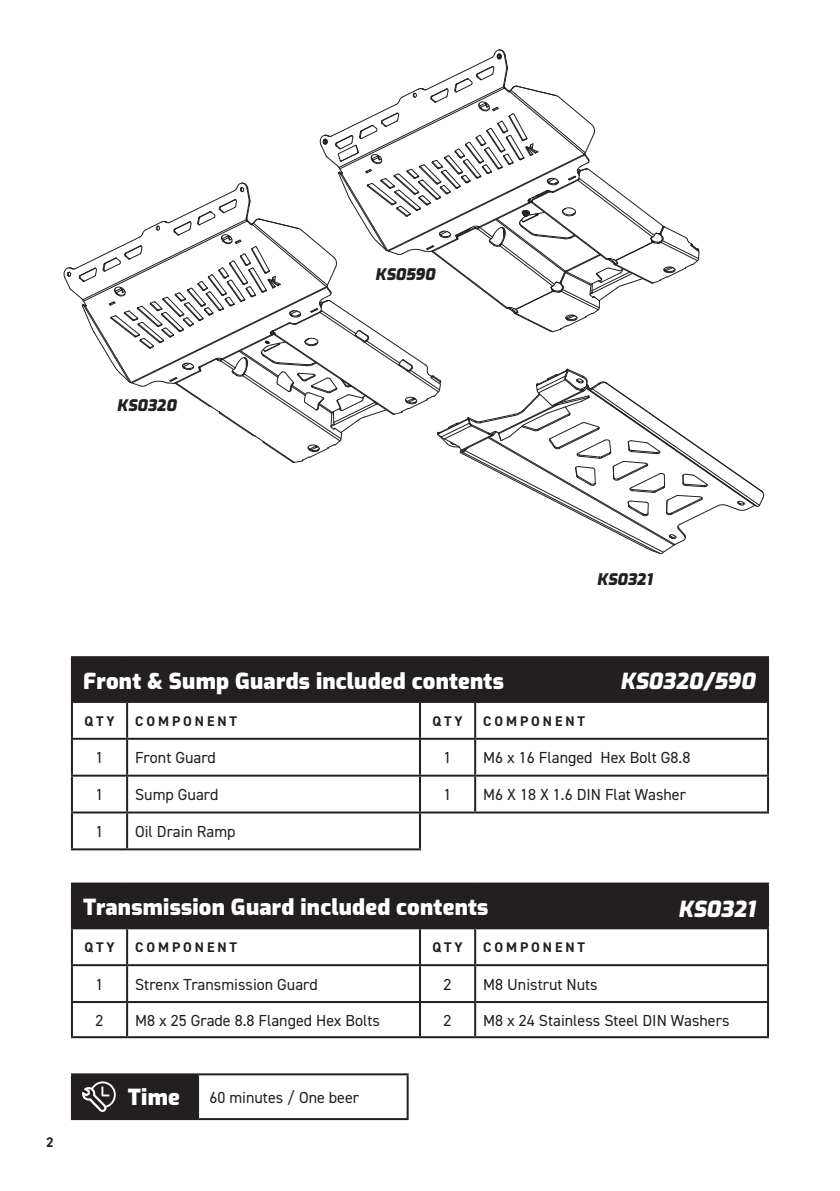
<style>
.page{position:relative;width:840px;height:1191px;background:#fff}
.page>*{position:absolute;margin:0;border:0;box-sizing:border-box;transform-origin:0 0}
.t1{font:900 22px "Exo";letter-spacing:.01em;color:#fff}
.t2{font:italic 900 22px "Exo";letter-spacing:.01em;color:#fff}
.t3{font:16px "DIN2014";color:#231f20}
.t4{font:italic 900 15.8px "Exo";letter-spacing:.01em;color:#231f20}
.t5{font:700 14px "DIN2014";letter-spacing:.21em;color:#231f20}
</style>
<div class="page">
<div style="left:72px;top:1074px;width:126px;height:45px;background:#231f20"></div>
<hr style="left:71px;top:1073px;width:127px;height:2px;background:#231f20">
<hr style="left:71px;top:1075px;width:2px;height:43px;background:#231f20">
<hr style="left:198px;top:1073px;width:210px;height:2px;background:#231f20">
<hr style="left:197px;top:1075px;width:2px;height:43px;background:#231f20">
<hr style="left:406px;top:1075px;width:2px;height:43px;background:#231f20">
<hr style="left:71px;top:1118px;width:127px;height:2px;background:#231f20">
<hr style="left:198px;top:1118px;width:210px;height:2px;background:#231f20">
<svg style="left:82px;top:1081px;width:34px;height:31px"></svg>
<div style="left:72px;top:657px;width:695px;height:45px;background:#231f20"></div>
<hr style="left:71px;top:656px;width:56px;height:2px;background:#231f20">
<hr style="left:71px;top:658px;width:2px;height:43px;background:#231f20">
<hr style="left:127px;top:656px;width:293px;height:2px;background:#231f20">
<hr style="left:420px;top:656px;width:55px;height:2px;background:#231f20">
<hr style="left:475px;top:656px;width:293px;height:2px;background:#231f20">
<hr style="left:766px;top:658px;width:2px;height:43px;background:#231f20">
<hr style="left:71px;top:701px;width:56px;height:2px;background:#231f20">
<hr style="left:71px;top:703px;width:2px;height:35px;background:#231f20">
<hr style="left:127px;top:701px;width:293px;height:2px;background:#231f20">
<hr style="left:126px;top:703px;width:2px;height:35px;background:#231f20">
<hr style="left:420px;top:701px;width:55px;height:2px;background:#231f20">
<hr style="left:419px;top:703px;width:2px;height:35px;background:#231f20">
<hr style="left:475px;top:701px;width:293px;height:2px;background:#231f20">
<hr style="left:474px;top:703px;width:2px;height:35px;background:#231f20">
<hr style="left:766px;top:703px;width:2px;height:35px;background:#231f20">
<hr style="left:71px;top:738px;width:56px;height:2px;background:#231f20">
<hr style="left:71px;top:740px;width:2px;height:34px;background:#231f20">
<hr style="left:127px;top:738px;width:293px;height:2px;background:#231f20">
<hr style="left:126px;top:740px;width:2px;height:34px;background:#231f20">
<hr style="left:420px;top:738px;width:55px;height:2px;background:#231f20">
<hr style="left:419px;top:740px;width:2px;height:34px;background:#231f20">
<hr style="left:475px;top:738px;width:293px;height:2px;background:#231f20">
<hr style="left:474px;top:740px;width:2px;height:34px;background:#231f20">
<hr style="left:766px;top:740px;width:2px;height:34px;background:#231f20">
<hr style="left:71px;top:774px;width:56px;height:2px;background:#231f20">
<hr style="left:71px;top:776px;width:2px;height:35px;background:#231f20">
<hr style="left:127px;top:774px;width:293px;height:2px;background:#231f20">
<hr style="left:126px;top:776px;width:2px;height:35px;background:#231f20">
<hr style="left:420px;top:774px;width:55px;height:2px;background:#231f20">
<hr style="left:419px;top:776px;width:2px;height:35px;background:#231f20">
<hr style="left:475px;top:774px;width:293px;height:2px;background:#231f20">
<hr style="left:474px;top:776px;width:2px;height:35px;background:#231f20">
<hr style="left:766px;top:776px;width:2px;height:35px;background:#231f20">
<hr style="left:71px;top:811px;width:56px;height:2px;background:#231f20">
<hr style="left:71px;top:813px;width:2px;height:35px;background:#231f20">
<hr style="left:127px;top:811px;width:293px;height:2px;background:#231f20">
<hr style="left:126px;top:813px;width:2px;height:35px;background:#231f20">
<hr style="left:420px;top:811px;width:55px;height:2px;background:#231f20">
<hr style="left:419px;top:813px;width:2px;height:35px;background:#231f20">
<hr style="left:475px;top:811px;width:293px;height:2px;background:#231f20">
<hr style="left:71px;top:848px;width:56px;height:2px;background:#231f20">
<hr style="left:127px;top:848px;width:294px;height:2px;background:#231f20">
<div style="left:72px;top:883px;width:695px;height:45px;background:#231f20"></div>
<hr style="left:71px;top:882px;width:56px;height:2px;background:#231f20">
<hr style="left:71px;top:884px;width:2px;height:43px;background:#231f20">
<hr style="left:127px;top:882px;width:293px;height:2px;background:#231f20">
<hr style="left:420px;top:882px;width:55px;height:2px;background:#231f20">
<hr style="left:475px;top:882px;width:293px;height:2px;background:#231f20">
<hr style="left:766px;top:884px;width:2px;height:43px;background:#231f20">
<hr style="left:71px;top:927px;width:56px;height:2px;background:#231f20">
<hr style="left:71px;top:929px;width:2px;height:35px;background:#231f20">
<hr style="left:127px;top:927px;width:293px;height:2px;background:#231f20">
<hr style="left:126px;top:929px;width:2px;height:35px;background:#231f20">
<hr style="left:420px;top:927px;width:55px;height:2px;background:#231f20">
<hr style="left:419px;top:929px;width:2px;height:35px;background:#231f20">
<hr style="left:475px;top:927px;width:293px;height:2px;background:#231f20">
<hr style="left:474px;top:929px;width:2px;height:35px;background:#231f20">
<hr style="left:766px;top:929px;width:2px;height:35px;background:#231f20">
<hr style="left:71px;top:964px;width:56px;height:2px;background:#231f20">
<hr style="left:71px;top:966px;width:2px;height:35px;background:#231f20">
<hr style="left:127px;top:964px;width:293px;height:2px;background:#231f20">
<hr style="left:126px;top:966px;width:2px;height:35px;background:#231f20">
<hr style="left:420px;top:964px;width:55px;height:2px;background:#231f20">
<hr style="left:419px;top:966px;width:2px;height:35px;background:#231f20">
<hr style="left:475px;top:964px;width:293px;height:2px;background:#231f20">
<hr style="left:474px;top:966px;width:2px;height:35px;background:#231f20">
<hr style="left:766px;top:966px;width:2px;height:35px;background:#231f20">
<hr style="left:71px;top:1001px;width:56px;height:2px;background:#231f20">
<hr style="left:71px;top:1003px;width:2px;height:33px;background:#231f20">
<hr style="left:127px;top:1001px;width:293px;height:2px;background:#231f20">
<hr style="left:126px;top:1003px;width:2px;height:33px;background:#231f20">
<hr style="left:420px;top:1001px;width:55px;height:2px;background:#231f20">
<hr style="left:419px;top:1003px;width:2px;height:33px;background:#231f20">
<hr style="left:475px;top:1001px;width:293px;height:2px;background:#231f20">
<hr style="left:474px;top:1003px;width:2px;height:33px;background:#231f20">
<hr style="left:766px;top:1003px;width:2px;height:33px;background:#231f20">
<hr style="left:71px;top:1036px;width:56px;height:2px;background:#231f20">
<hr style="left:127px;top:1036px;width:293px;height:2px;background:#231f20">
<hr style="left:420px;top:1036px;width:55px;height:2px;background:#231f20">
<hr style="left:475px;top:1036px;width:293px;height:2px;background:#231f20">
<svg style="left:64px;top:49px;width:699px;height:505px"></svg>
<p class="t4" style="left:117px;top:394px;width:61px">KS0320</p>
<p class="t4" style="left:375px;top:262px;width:61px">KS0590</p>
<p class="t4" style="left:596px;top:567px;width:57px">KS0321</p>
<p class="t5" style="left:46px;top:1132px;width:9px">2</p>
<h1 class="t1" style="left:83px;top:664px;width:422px">Front &amp; Sump Guards included contents</h1>
<p class="t5" style="left:84px;top:711px;width:32px">QTY</p>
<p class="t5" style="left:135px;top:711px;width:103px">COMPONENT</p>
<p class="t5" style="left:432px;top:711px;width:32px">QTY</p>
<p class="t5" style="left:483px;top:711px;width:103px">COMPONENT</p>
<p class="t3" style="left:95px;top:748px;width:9px">1</p>
<p class="t3" style="left:135px;top:748px;width:82px">Front Guard</p>
<p class="t3" style="left:443px;top:748px;width:9px">1</p>
<p class="t3" style="left:483px;top:748px;width:208px">M6 x 16 Flanged Hex Bolt G8.8</p>
<p class="t3" style="left:95px;top:785px;width:9px">1</p>
<p class="t3" style="left:135px;top:785px;width:85px">Sump Guard</p>
<p class="t3" style="left:443px;top:785px;width:9px">1</p>
<p class="t3" style="left:483px;top:785px;width:204px">M6 X 18 X 1.6 DIN Flat Washer</p>
<p class="t3" style="left:95px;top:821px;width:9px">1</p>
<p class="t3" style="left:135px;top:821px;width:102px">Oil Drain Ramp</p>
<h1 class="t2" style="left:620px;top:664px;width:136px">KS0320/590</h1>
<h1 class="t1" style="left:83px;top:891px;width:406px">Transmission Guard included contents</h1>
<p class="t5" style="left:84px;top:938px;width:32px">QTY</p>
<p class="t5" style="left:135px;top:938px;width:103px">COMPONENT</p>
<p class="t5" style="left:432px;top:938px;width:32px">QTY</p>
<p class="t5" style="left:483px;top:938px;width:103px">COMPONENT</p>
<p class="t3" style="left:95px;top:974px;width:9px">1</p>
<p class="t3" style="left:135px;top:974px;width:184px">Strenx Transmission Guard</p>
<p class="t3" style="left:443px;top:974px;width:9px">2</p>
<p class="t3" style="left:483px;top:974px;width:116px">M8 Unistrut Nuts</p>
<p class="t3" style="left:95px;top:1010px;width:9px">2</p>
<p class="t3" style="left:135px;top:1010px;width:246px">M8 x 25 Grade 8.8 Flanged Hex Bolts</p>
<p class="t3" style="left:443px;top:1010px;width:9px">2</p>
<p class="t3" style="left:483px;top:1010px;width:248px">M8 x 24 Stainless Steel DIN Washers</p>
<h1 class="t2" style="left:678px;top:892px;width:78px">KS0321</h1>
<h1 class="t1" style="left:128px;top:1081px;width:54px">Time</h1>
<p class="t3" style="left:209px;top:1087px;width:151px">60 minutes / One beer</p>
</div>
